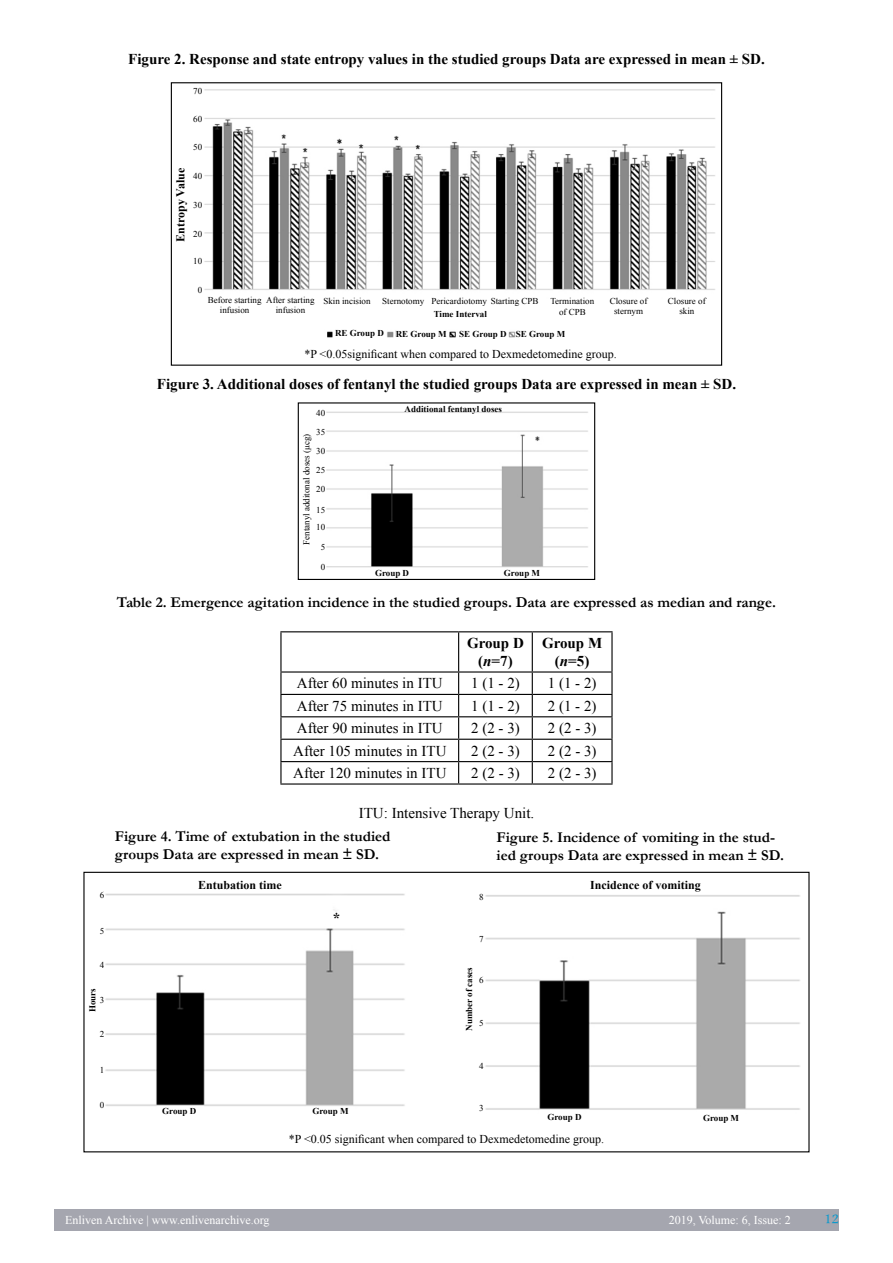
<style>
.page{position:relative;width:893px;height:1263px;background:#fff}
.page>*{position:absolute;margin:0;border:0;box-sizing:border-box;transform-origin:0 0}
.t1{font:700 15px/18px "Garamond";color:#000}
.t2{font:15px "Times New Roman";color:#000}
.t3{font:700 15px/18px "Times New Roman";color:#000;text-align:center}
.t4{font:13.5px "Andalus";color:#0098ce}
.t5{font:12px "Times New Roman";color:#000}
.t6{font:12px "Times New Roman";color:#fff}
.t7{font:700 12px "Times New Roman";color:#000}
.t8{font:9px/10.8px "Times New Roman";color:#000;text-align:center}
.t9{font:700 9px "Times New Roman";color:#000}
.s1{font-style:italic}
</style>
<div class="page">
<div style="left:54px;top:1209px;width:785px;height:22px;background:#a5a6af"></div>
<img style="left:204px;top:89px;width:511px;height:249px">
<div style="left:171px;top:82px;width:551px;height:284px;border:1px solid #000"></div>
<img style="left:326px;top:411px;width:262px;height:157px">
<div style="left:298px;top:402px;width:297px;height:178px;border:1px solid #000"></div>
<hr style="left:280px;top:631px;width:179px;height:1px;background:#000">
<hr style="left:280px;top:632px;width:2px;height:39px;background:#000">
<hr style="left:459px;top:631px;width:73px;height:1px;background:#000">
<hr style="left:458px;top:632px;width:1px;height:39px;background:#000">
<hr style="left:532px;top:631px;width:81px;height:1px;background:#000">
<hr style="left:532px;top:632px;width:1px;height:39px;background:#000">
<hr style="left:611px;top:632px;width:2px;height:39px;background:#000">
<hr style="left:280px;top:671px;width:179px;height:1px;background:#000">
<hr style="left:280px;top:672px;width:2px;height:22px;background:#000">
<hr style="left:459px;top:671px;width:73px;height:1px;background:#000">
<hr style="left:532px;top:671px;width:81px;height:1px;background:#000">
<hr style="left:611px;top:672px;width:2px;height:22px;background:#000">
<hr style="left:280px;top:694px;width:179px;height:1px;background:#000">
<hr style="left:280px;top:695px;width:2px;height:21px;background:#000">
<hr style="left:459px;top:694px;width:73px;height:1px;background:#000">
<hr style="left:532px;top:694px;width:81px;height:1px;background:#000">
<hr style="left:611px;top:695px;width:2px;height:21px;background:#000">
<hr style="left:280px;top:716px;width:179px;height:1px;background:#000">
<hr style="left:280px;top:717px;width:2px;height:22px;background:#000">
<hr style="left:459px;top:716px;width:73px;height:1px;background:#000">
<hr style="left:532px;top:716px;width:81px;height:1px;background:#000">
<hr style="left:611px;top:717px;width:2px;height:22px;background:#000">
<hr style="left:280px;top:739px;width:179px;height:1px;background:#000">
<hr style="left:280px;top:740px;width:2px;height:21px;background:#000">
<hr style="left:459px;top:739px;width:73px;height:1px;background:#000">
<hr style="left:532px;top:739px;width:81px;height:1px;background:#000">
<hr style="left:611px;top:740px;width:2px;height:21px;background:#000">
<hr style="left:280px;top:761px;width:179px;height:1px;background:#000">
<hr style="left:280px;top:762px;width:2px;height:21px;background:#000">
<hr style="left:459px;top:761px;width:73px;height:1px;background:#000">
<svg style="left:458px;top:672px;width:1px;height:111px"></svg>
<hr style="left:532px;top:761px;width:81px;height:1px;background:#000">
<svg style="left:532px;top:672px;width:1px;height:111px"></svg>
<hr style="left:611px;top:762px;width:2px;height:21px;background:#000">
<hr style="left:280px;top:783px;width:179px;height:1px;background:#000">
<hr style="left:459px;top:783px;width:73px;height:1px;background:#000">
<hr style="left:532px;top:783px;width:81px;height:1px;background:#000">
<img style="left:105px;top:893px;width:695px;height:217px">
<p class="t3" style="left:128px;top:50px;width:638px">Figure 2. Response and state entropy values in the studied groups Data are expressed in mean ± SD.</p>
<p class="t8" style="left:193px;top:86px;width:10px">70</p>
<p class="t8" style="left:193px;top:113px;width:10px">60</p>
<p class="t8" style="left:193px;top:142px;width:10px">50</p>
<p class="t7" style="left:172px;top:242px;width:76px;rotate:-90deg">Entropy Value</p>
<p class="t8" style="left:193px;top:171px;width:10px">40</p>
<p class="t8" style="left:193px;top:199px;width:10px">30</p>
<p class="t8" style="left:193px;top:228px;width:10px">20</p>
<p class="t8" style="left:193px;top:256px;width:10px">10</p>
<p class="t8" style="left:198px;top:284px;width:6px">0</p>
<p class="t8" style="left:208px;top:294px;width:55px">Before starting infusion</p>
<p class="t8" style="left:266px;top:294px;width:50px">After starting infusion</p>
<p class="t8" style="left:323px;top:295px;width:49px">Skin incision</p>
<p class="t8" style="left:382px;top:295px;width:158px">Sternotomy Pericardiotomy Starting CPB</p>
<p class="t8" style="left:550px;top:295px;width:45px">Termination of CPB</p>
<p class="t8" style="left:610px;top:295px;width:39px">Closure of sternym</p>
<p class="t8" style="left:668px;top:295px;width:39px">Closure of</p>
<p class="t9" style="left:434px;top:308px;width:55px">Time Interval</p>
<p class="t8" style="left:679px;top:306px;width:17px">skin</p>
<p class="t9" style="left:335px;top:327px;width:50px">RE Group D</p>
<p class="t9" style="left:396px;top:327px;width:52px">RE Group M</p>
<p class="t9" style="left:459px;top:327px;width:107px">SE Group D SE Group M</p>
<p class="t5" style="left:304px;top:346px;width:314px">*P &lt;0.05significant when compared to Dexmedetomedine group.</p>
<p class="t3" style="left:157px;top:375px;width:581px">Figure 3. Additional doses of fentanyl the studied groups Data are expressed in mean ± SD.</p>
<p class="t8" style="left:316px;top:407px;width:10px">40</p>
<p class="t8" style="left:316px;top:427px;width:10px">35</p>
<p class="t8" style="left:301px;top:545px;width:113px;rotate:-90deg">Fentanyl additonal doses (μcg)</p>
<p class="t8" style="left:316px;top:446px;width:10px">30</p>
<p class="t8" style="left:316px;top:465px;width:10px">25</p>
<p class="t8" style="left:316px;top:484px;width:10px">20</p>
<p class="t8" style="left:316px;top:504px;width:10px">15</p>
<p class="t8" style="left:316px;top:522px;width:10px">10</p>
<p class="t8" style="left:321px;top:541px;width:6px">5</p>
<p class="t8" style="left:321px;top:561px;width:6px">0</p>
<p class="t9" style="left:405px;top:403px;width:99px">Additional fentanyl doses</p>
<p class="t9" style="left:375px;top:567px;width:36px">Group D</p>
<p class="t9" style="left:504px;top:567px;width:38px">Group M</p>
<p class="t1" style="left:117px;top:594px;width:660px">Table 2. Emergence agitation incidence in the studied groups. Data are expressed as median and range.</p>
<p class="t3" style="left:467px;top:634px;width:58px">Group D (<span class="s1">n</span>=7)</p>
<p class="t3" style="left:542px;top:634px;width:62px">Group M (<span class="s1">n</span>=5)</p>
<p class="t2" style="left:297px;top:673px;width:147px">After 60 minutes in ITU</p>
<p class="t2" style="left:471px;top:673px;width:50px">1 (1 - 2)</p>
<p class="t2" style="left:548px;top:673px;width:50px">1 (1 - 2)</p>
<p class="t2" style="left:297px;top:696px;width:147px">After 75 minutes in ITU</p>
<p class="t2" style="left:471px;top:696px;width:50px">1 (1 - 2)</p>
<p class="t2" style="left:548px;top:696px;width:50px">2 (1 - 2)</p>
<p class="t2" style="left:297px;top:718px;width:147px">After 90 minutes in ITU</p>
<p class="t2" style="left:471px;top:718px;width:50px">2 (2 - 3)</p>
<p class="t2" style="left:548px;top:718px;width:50px">2 (2 - 3)</p>
<p class="t2" style="left:293px;top:740px;width:155px">After 105 minutes in ITU</p>
<p class="t2" style="left:471px;top:740px;width:50px">2 (2 - 3)</p>
<p class="t2" style="left:548px;top:740px;width:50px">2 (2 - 3)</p>
<p class="t2" style="left:293px;top:763px;width:155px">After 120 minutes in ITU</p>
<p class="t2" style="left:471px;top:763px;width:50px">2 (2 - 3)</p>
<p class="t2" style="left:548px;top:763px;width:50px">2 (2 - 3)</p>
<p class="t2" style="left:359px;top:803px;width:177px">ITU: Intensive Therapy Unit.</p>
<p class="t8" style="left:100px;top:890px;width:6px">6</p>
<p class="t8" style="left:100px;top:925px;width:6px">5</p>
<p class="t8" style="left:100px;top:960px;width:6px">4</p>
<p class="t9" style="left:86px;top:1012px;width:26px;rotate:-90deg">Hours</p>
<p class="t8" style="left:100px;top:994px;width:6px">3</p>
<p class="t8" style="left:100px;top:1028px;width:6px">2</p>
<p class="t8" style="left:100px;top:1064px;width:6px">1</p>
<p class="t1" style="left:115px;top:827px;width:277px">Figure 4. Time of extubation in the studied groups Data are expressed in mean ± SD.</p>
<p class="t1" style="left:496px;top:828px;width:289px">Figure 5. Incidence of vomiting in the stud&shy;ied groups Data are expressed in mean ± SD.</p>
<p class="t7" style="left:198px;top:876px;width:85px">Entubation time</p>
<p class="t7" style="left:590px;top:876px;width:112px">Incidence of vomiting</p>
<p class="t3" style="left:333px;top:908px;width:9px">*</p>
<p class="t8" style="left:479px;top:891px;width:6px">8</p>
<p class="t8" style="left:479px;top:933px;width:6px">7</p>
<p class="t9" style="left:463px;top:1031px;width:65px;rotate:-90deg">Number of cases</p>
<p class="t8" style="left:479px;top:975px;width:6px">6</p>
<p class="t8" style="left:479px;top:1017px;width:6px">5</p>
<p class="t8" style="left:479px;top:1060px;width:6px">4</p>
<p class="t8" style="left:100px;top:1099px;width:6px">0</p>
<p class="t9" style="left:162px;top:1105px;width:36px">Group D</p>
<p class="t9" style="left:312px;top:1105px;width:38px">Group M</p>
<p class="t8" style="left:479px;top:1102px;width:6px">3</p>
<p class="t9" style="left:547px;top:1111px;width:36px">Group D</p>
<p class="t9" style="left:703px;top:1111px;width:38px">Group M</p>
<p class="t5" style="left:289px;top:1131px;width:317px">*P &lt;0.05 significant when compared to Dexmedetomedine group.</p>
<p class="t6" style="left:65px;top:1212px;width:206px">Enliven Archive | www.enlivenarchive.org</p>
<p class="t6" style="left:669px;top:1212px;width:124px">2019, Volume: 6, Issue: 2</p>
<p class="t4" style="left:824px;top:1209px;width:16px">12</p>
</div>
